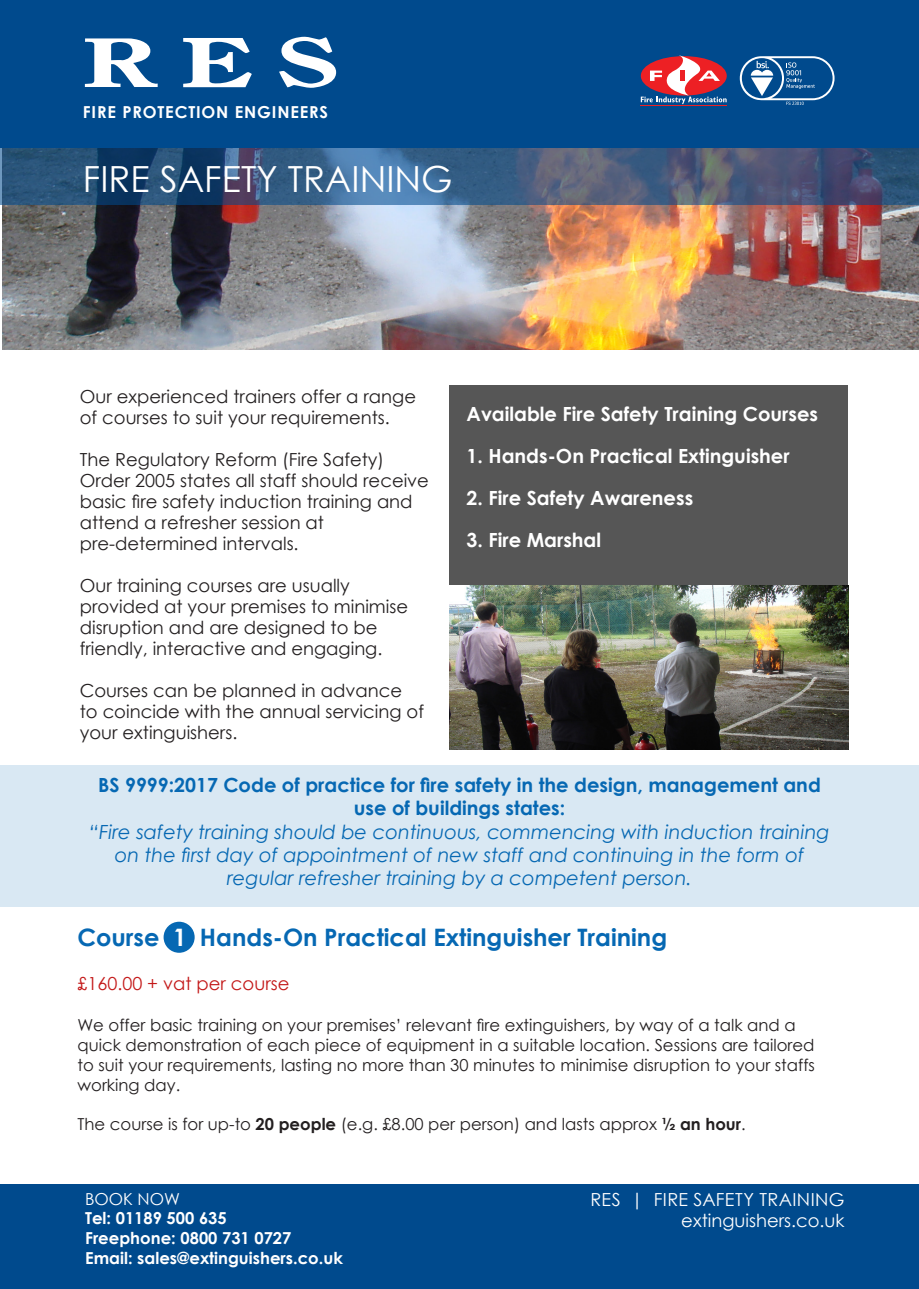
<style>
.page{position:relative;width:919px;height:1289px;background:#fff}
.page>*{position:absolute;margin:0;border:0;box-sizing:border-box;transform-origin:0 0}
.t1{font:36px "Century Gothic";color:#fff}
.t2{font:700 24px "Century Gothic";color:#0668b3}
.t3{font:italic 19.5px/23.4px "Century Gothic";color:#0668b3;text-align:center}
.t4{font:700 19.5px "Century Gothic";color:#fff}
.t5{font:700 19.5px/23.4px "Century Gothic";color:#0668b3;text-align:center}
.t6{font:18px/21px "Century Gothic";color:#231f20}
.t7{font:18px/21.6px "Century Gothic";letter-spacing:.005em;color:#fff;text-align:right}
.t8{font:18px "Century Gothic";color:#c31818}
.t9{font:16.5px/19.8px "Century Gothic";color:#231f20}
.t10{font:700 16.5px/19.8px "Century Gothic";color:#fff}
.t11{font:700 16.5px "Century Gothic";letter-spacing:.05em;color:#fff}
.t12{font:16.5px "Century Gothic";color:#fff}
.s1{color:#fff}
.s2{font-weight:700}
</style>
<div class="page">
<div style="left:163px;top:921px;width:32px;height:31px;background:#0668b3;border-radius:50%"></div>
<div style="left:0;top:765px;width:918px;height:141px;background:#d9e8f3"></div>
<img style="left:3px;top:205px;width:915px;height:144px">
<svg style="left:0;top:147px;width:918px;height:58px;background:#3c597e"></svg>
<div style="left:0;top:0;width:918px;height:147px;background:#004a8d"></div>
<div style="left:0;top:1183px;width:918px;height:105px;background:#004a8d"></div>
<div style="left:449px;top:386px;width:399px;height:216px;background:#565656"></div>
<svg style="left:85px;top:38px;width:73px;height:49px"></svg>
<svg style="left:183px;top:38px;width:69px;height:49px"></svg>
<svg style="left:279px;top:37px;width:57px;height:51px"></svg>
<hr style="left:640px;top:105px;width:86px;height:1px;background:#ed2024">
<svg style="left:640px;top:55px;width:86px;height:49px"></svg>
<svg style="left:739px;top:56px;width:95px;height:49px"></svg>
<img style="left:449px;top:585px;width:399px;height:164px">
<p class="t11" style="left:83px;top:99px;width:247px">FIRE PROTECTION ENGINEERS</p>
<h1 class="t1" style="left:83px;top:154px;width:371px">FIRE SAFETY TRAINING</h1>
<p class="t6" style="left:80px;top:386px;width:338px">Our experienced trainers offer a range of courses to suit your requirements.</p>
<p class="t6" style="left:80px;top:449px;width:351px">The Regulatory Reform (Fire Safety)<br>Order 2005 states all staff should receive basic fire safety induction training and attend a refresher session at pre-determined intervals.</p>
<p class="t6" style="left:80px;top:575px;width:330px">Our training courses are usually provided at your premises to minimise disruption and are designed to be friendly, interactive and engaging.</p>
<p class="t6" style="left:80px;top:680px;width:346px">Courses can be planned in advance to coincide with the annual servicing of your extinguishers.</p>
<p class="t4" style="left:466px;top:399px;width:353px">Available Fire Safety Training Courses</p>
<p class="t4" style="left:466px;top:441px;width:324px">1. Hands-On Practical Extinguisher</p>
<p class="t4" style="left:466px;top:483px;width:228px">2. Fire Safety Awareness</p>
<p class="t4" style="left:466px;top:525px;width:136px">3. Fire Marshal</p>
<p class="t5" style="left:98px;top:772px;width:724px">BS 9999:2017 Code of practice for fire safety in the design, management and use of buildings states:</p>
<p class="t3" style="left:89px;top:819px;width:742px">“Fire safety training should be continuous, commencing with induction training on the first day of appointment of new staff and continuing in the form of regular refresher training by a competent person.</p>
<h2 class="t2" style="left:77px;top:919px;width:591px">Course <span class="s1">1</span> Hands-On Practical Extinguisher Training</h2>
<p class="t8" style="left:77px;top:970px;width:213px">£160.00 + vat per course</p>
<p class="t9" style="left:77px;top:1014px;width:739px">We offer basic training on your premises’ relevant fire extinguishers, by way of a talk and a quick demonstration of each piece of equipment in a suitable location. Sessions are tailored to suit your requirements, lasting no more than 30 minutes to minimise disruption to your staffs working day.</p>
<p class="t9" style="left:77px;top:1113px;width:669px">The course is for up-to <span class="s2">20 people</span> (e.g. £8.00 per person) and lasts approx <span class="s2">½ an hour</span>.</p>
<p class="t12" style="left:85px;top:1186px;width:96px">BOOK NOW</p>
<p class="t10" style="left:85px;top:1207px;width:259px">Tel: 01189 500 635<br>Freephone: 0800 731 0727<br>Email: sales@extinguishers.co.uk</p>
<p class="t7" style="left:590px;top:1188px;width:255px">RES | FIRE SAFETY TRAINING extinguishers.co.uk</p>
</div>
